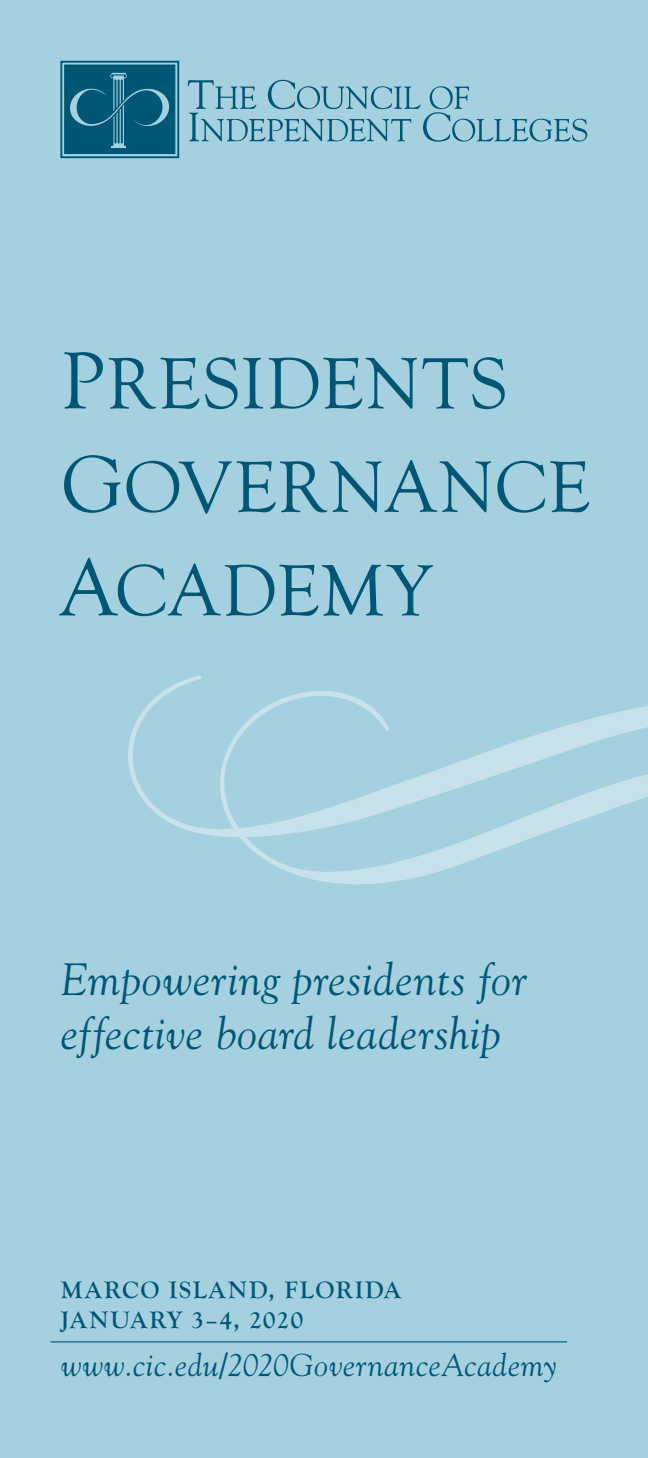
<style>
.page{position:relative;width:648px;height:1458px;background:#a4d0df}
.page>*{position:absolute;margin:0;border:0;box-sizing:border-box;transform-origin:0 0}
.t1{font:74.92px/103.5px "Goudy Old Style T";letter-spacing:.01em;color:#005775}
.t2{font:italic 45px/54px "Goudy Std";letter-spacing:.015em;color:#005775}
.t3{font:italic 31.5px "Goudy Std";letter-spacing:.02em;color:#005775}
.t4{font:700 24.75px "Goudy Old Style T";letter-spacing:.07em;color:#005775}
.s1{font-size:83.25px}
</style>
<div class="page">
<div style="left:64px;top:65px;width:111px;height:89px;background:#005775;border:1px solid #005775"></div>
<svg style="left:188px;top:80px;width:399px;height:62px"></svg>
<svg style="left:70px;top:73px;width:99px;height:75px"></svg>
<div style="left:60px;top:61px;width:119px;height:97px;border:2px solid #005775"></div>
<svg style="left:128px;top:675px;width:520px;height:210px"></svg>
<hr style="left:51px;top:1341px;width:516px;height:1px;background:#005775">
<h1 class="t1" style="left:61px;top:334px;width:532px"><span class="s1">P</span>RESIDENTS<br><span class="s1">G</span>OVERNANCE<br><span class="s1">A</span>CADEMY</h1>
<h2 class="t2" style="left:61px;top:953px;width:468px">Empowering presidents for effective board leadership</h2>
<p class="t4" style="left:61px;top:1276px;width:342px">MARCO ISLAND, FLORIDA</p>
<p class="t4" style="left:61px;top:1306px;width:244px">JANUARY 3–4, 2020</p>
<p class="t3" style="left:61px;top:1346px;width:498px">www.cic.edu/2020GovernanceAcademy</p>
</div>
